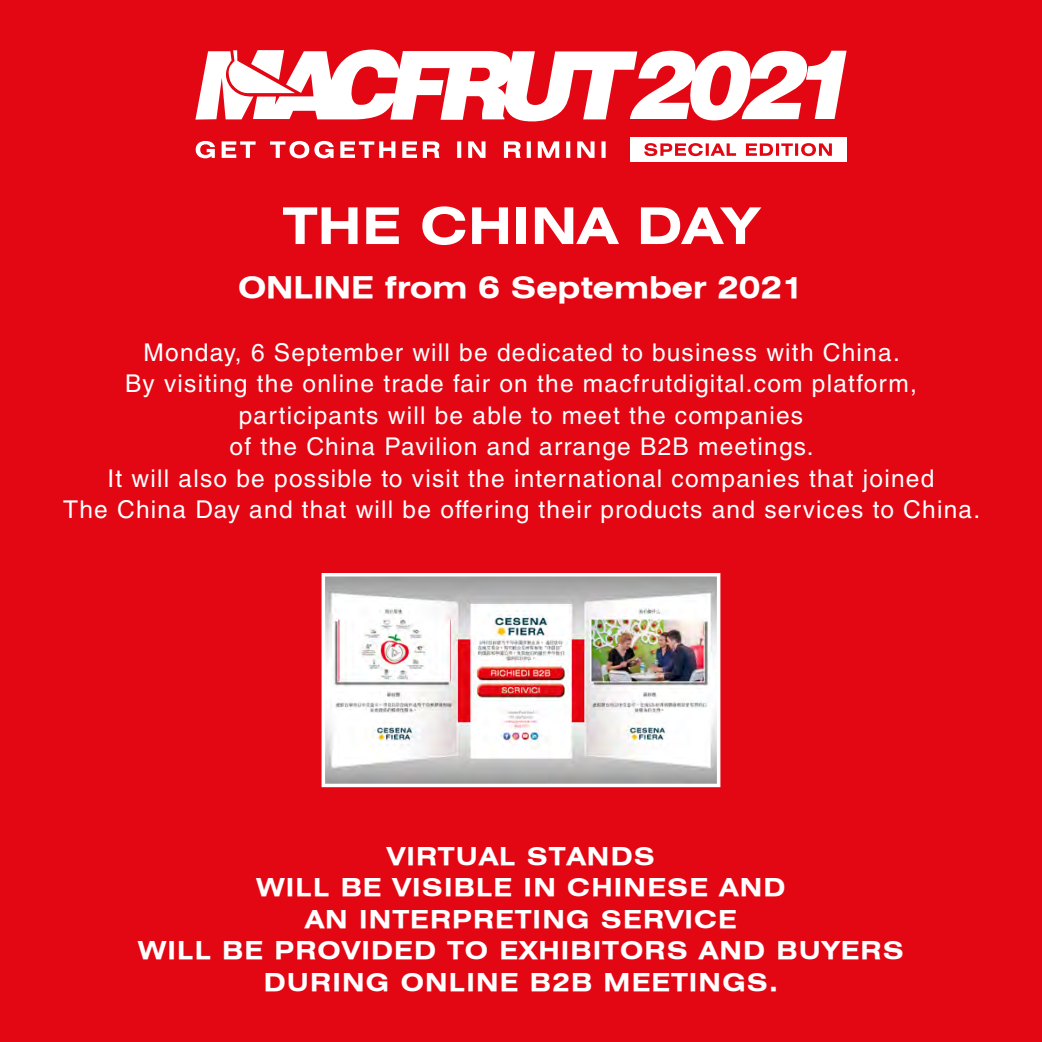
<style>
.page{position:relative;width:1042px;height:1042px;background:#e30613}
.page>*{position:absolute;margin:0;border:0;box-sizing:border-box;transform-origin:0 0}
.t1{font:50.75px "Swiss 721 Bold Extended BT";letter-spacing:.01em;color:#fff}
.t2{font:29.75px "Swiss 721 Bold Extended BT";color:#fff}
.t3{font:24.5px/31.5px "Helvetica LT Std";letter-spacing:.05em;color:#fff;text-align:center}
.t4{font:24.5px/31.5px "Swiss 721 Bold Extended BT";letter-spacing:.05em;color:#fff;text-align:center}
</style>
<div class="page">
<img style="left:326px;top:578px;width:389px;height:204px">
<div style="left:321px;top:573px;width:399px;height:214px;border:4px solid #fff"></div>
<div style="left:630px;top:137px;width:216px;height:25px;background:#fff"></div>
<svg style="left:196px;top:141px;width:409px;height:17px"></svg>
<svg style="left:644px;top:143px;width:188px;height:13px"></svg>
<svg style="left:195px;top:49px;width:651px;height:73px"></svg>
<h1 class="t1" style="left:283px;top:195px;width:477px">THE CHINA DAY</h1>
<p class="t2" style="left:238px;top:270px;width:567px">ONLINE from 6 September 2021</p>
<p class="t3" style="left:63px;top:336px;width:918px">Monday, 6 September will be dedicated to business with China.<br>By visiting the online trade fair on the macfrutdigital.com platform, participants will be able to meet the companies<br>of the China Pavilion and arrange B2B meetings.<br>It will also be possible to visit the international companies that joined<br>The China Day and that will be offering their products and services to China.</p>
<p class="t4" style="left:138px;top:840px;width:767px">VIRTUAL STANDS<br>WILL BE VISIBLE IN CHINESE AND<br>AN INTERPRETING SERVICE<br>WILL BE PROVIDED TO EXHIBITORS AND BUYERS<br>DURING ONLINE B2B MEETINGS.</p>
</div>
